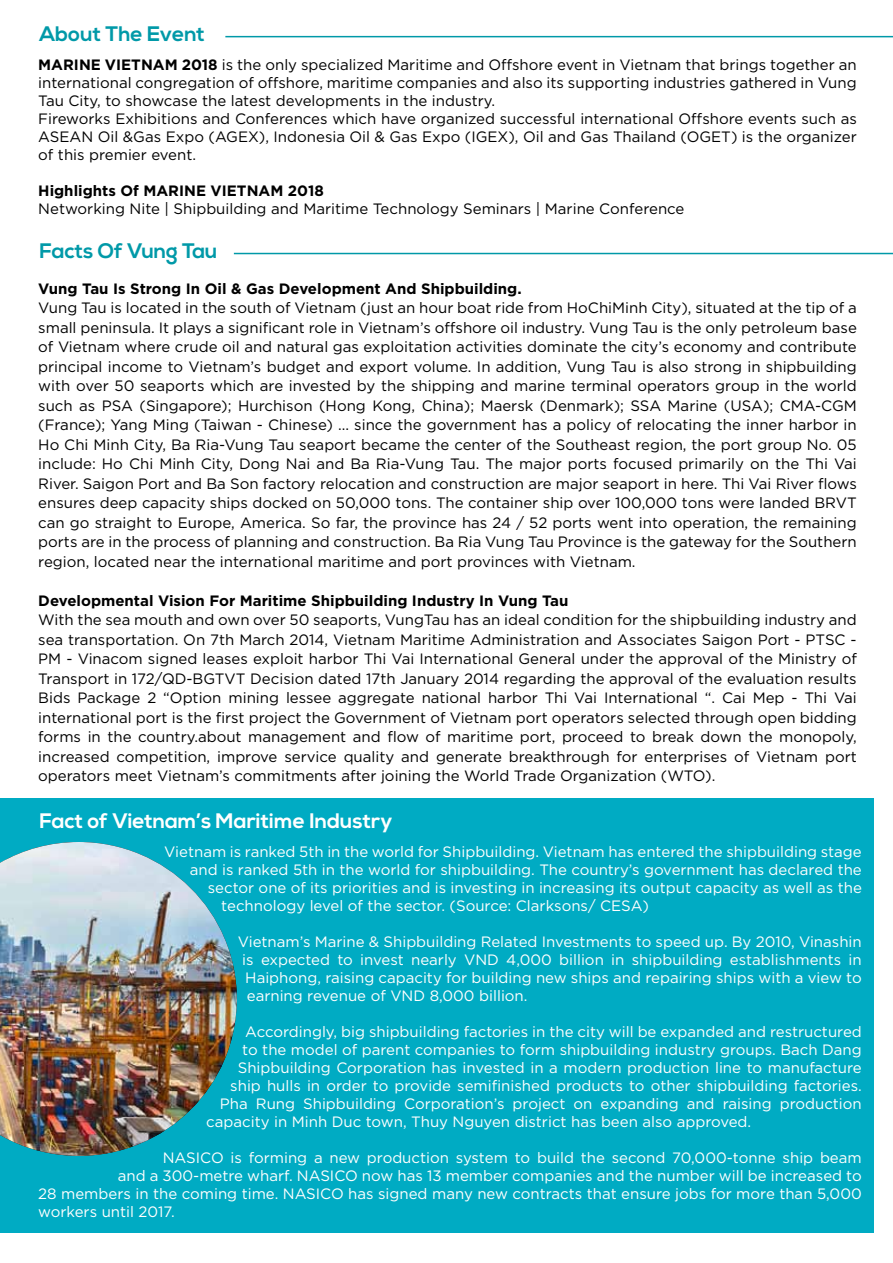
<style>
.page{position:relative;width:893px;height:1263px;background:#fff}
.page>*{position:absolute;margin:0;border:0;box-sizing:border-box;transform-origin:0 0}
.t1{font:700 21px "Nexa";color:#fff}
.t2{font:700 21px "Nexa";color:#0099a8}
.t3{font:15px/19.5px "Gotham";color:#000;text-align:justify}
.t4{font:15px "Gotham";color:#fff}
.t5{font:700 15px "Gotham";color:#000}
.s1{font-weight:700}
</style>
<div class="page">
<div style="left:0;top:798px;width:874px;height:435px;background:#00abc3"></div>
<hr style="left:225px;top:36px;width:668px;height:1px;background:#0099a8">
<hr style="left:234px;top:253px;width:659px;height:1px;background:#0099a8">
<img style="left:0;top:842px;width:237px;height:314px">
<h1 class="t2" style="left:39px;top:22px;width:167px">About The Event</h1>
<p class="t3" style="left:38px;top:56px;width:820px;line-height:18px;text-align:left"><span class="s1">MARINE VIETNAM 2018</span> is the only specialized Maritime and Offshore event in Vietnam that brings together an international congregation of offshore, maritime companies and also its supporting industries gathered in Vung Tau City, to showcase the latest developments in the industry.<br>Fireworks Exhibitions and Conferences which have organized successful international Offshore events such as ASEAN Oil &amp;Gas Expo (AGEX), Indonesia Oil &amp; Gas Expo (IGEX), Oil and Gas Thailand (OGET) is the organizer of this premier event.</p>
<p class="t5" style="left:38px;top:181px;width:287px">Highlights Of MARINE VIETNAM 2018</p>
<p class="t3" style="left:38px;top:199px;width:648px">Networking Nite | Shipbuilding and Maritime Technology Seminars | Marine Conference</p>
<h1 class="t2" style="left:39px;top:239px;width:179px">Facts Of Vung Tau</h1>
<p class="t5" style="left:38px;top:278px;width:485px">Vung Tau Is Strong In Oil &amp; Gas Development And Shipbuilding.</p>
<p class="t3" style="left:38px;top:298px;width:820px">Vung Tau is located in the south of Vietnam (just an hour boat ride from HoChiMinh City), situated at the tip of a small peninsula. It plays a significant role in Vietnam’s offshore oil industry. Vung Tau is the only petroleum base of Vietnam where crude oil and natural gas exploitation activities dominate the city’s economy and contribute principal income to Vietnam’s budget and export volume. In addition, Vung Tau is also strong in shipbuilding with over 50 seaports which are invested by the shipping and marine terminal operators group in the world such as PSA (Singapore); Hurchison (Hong Kong, China); Maersk (Denmark); SSA Marine (USA); CMA-CGM (France); Yang Ming (Taiwan - Chinese) ... since the government has a policy of relocating the inner harbor in Ho Chi Minh City, Ba Ria-Vung Tau seaport became the center of the Southeast region, the port group No. 05 include: Ho Chi Minh City, Dong Nai and Ba Ria-Vung Tau. The major ports focused primarily on the Thi Vai River. Saigon Port and Ba Son factory relocation and construction are major seaport in here. Thi Vai River flows ensures deep capacity ships docked on 50,000 tons. The container ship over 100,000 tons were landed BRVT can go straight to Europe, America. So far, the province has 24 / 52 ports went into operation, the remaining ports are in the process of planning and construction. Ba Ria Vung Tau Province is the gateway for the Southern region, located near the international maritime and port provinces with Vietnam.</p>
<p class="t5" style="left:38px;top:590px;width:532px">Developmental Vision For Maritime Shipbuilding Industry In Vung Tau</p>
<p class="t3" style="left:38px;top:610px;width:820px">With the sea mouth and own over 50 seaports, VungTau has an ideal condition for the shipbuilding industry and sea transportation. On 7th March 2014, Vietnam Maritime Administration and Associates Saigon Port - PTSC - PM - Vinacom signed leases exploit harbor Thi Vai International General under the approval of the Ministry of Transport in 172/QD-BGTVT Decision dated 17th January 2014 regarding the approval of the evaluation results Bids Package 2 “Option mining lessee aggregate national harbor Thi Vai International “. Cai Mep - Thi Vai international port is the first project the Government of Vietnam port operators selected through open bidding forms in the country.about management and flow of maritime port, proceed to break down the monopoly, increased competition, improve service quality and generate breakthrough for enterprises of Vietnam port operators meet Vietnam’s commitments after joining the World Trade Organization (WTO).</p>
<h1 class="t1" style="left:39px;top:809px;width:355px">Fact of Vietnam’s Maritime Industry</h1>
<p class="t4" style="left:164px;top:842px;width:699px">Vietnam is ranked 5th in the world for Shipbuilding. Vietnam has entered the shipbuilding stage</p>
<p class="t4" style="left:190px;top:860px;width:673px">and is ranked 5th in the world for shipbuilding. The country’s government has declared the</p>
<p class="t4" style="left:208px;top:878px;width:656px">sector one of its priorities and is investing in increasing its output capacity as well as the</p>
<p class="t4" style="left:221px;top:896px;width:429px">technology level of the sector. (Source: Clarksons/ CESA)</p>
<p class="t4" style="left:238px;top:932px;width:625px">Vietnam’s Marine &amp; Shipbuilding Related Investments to speed up. By 2010, Vinashin</p>
<p class="t4" style="left:242px;top:950px;width:621px">is expected to invest nearly VND 4,000 billion in shipbuilding establishments in</p>
<p class="t4" style="left:245px;top:968px;width:618px">Haiphong, raising capacity for building new ships and repairing ships with a view to</p>
<p class="t4" style="left:247px;top:986px;width:282px">earning revenue of VND 8,000 billion.</p>
<p class="t4" style="left:245px;top:1022px;width:618px">Accordingly, big shipbuilding factories in the city will be expanded and restructured</p>
<p class="t4" style="left:242px;top:1040px;width:621px">to the model of parent companies to form shipbuilding industry groups. Bach Dang</p>
<p class="t4" style="left:238px;top:1058px;width:625px">Shipbuilding Corporation has invested in a modern production line to manufacture</p>
<p class="t4" style="left:230px;top:1076px;width:633px">ship hulls in order to provide semifinished products to other shipbuilding factories.</p>
<p class="t4" style="left:220px;top:1094px;width:643px">Pha Rung Shipbuilding Corporation’s project on expanding and raising production</p>
<p class="t4" style="left:206px;top:1112px;width:546px">capacity in Minh Duc town, Thuy Nguyen district has been also approved.</p>
<p class="t4" style="left:163px;top:1148px;width:700px">NASICO is forming a new production system to build the second 70,000-tonne ship beam</p>
<p class="t4" style="left:118px;top:1166px;width:745px">and a 300-metre wharf. NASICO now has 13 member companies and the number will be increased to</p>
<p class="t4" style="left:38px;top:1184px;width:825px">28 members in the coming time. NASICO has signed many new contracts that ensure jobs for more than 5,000</p>
<p class="t4" style="left:38px;top:1202px;width:138px">workers until 2017.</p>
</div>
